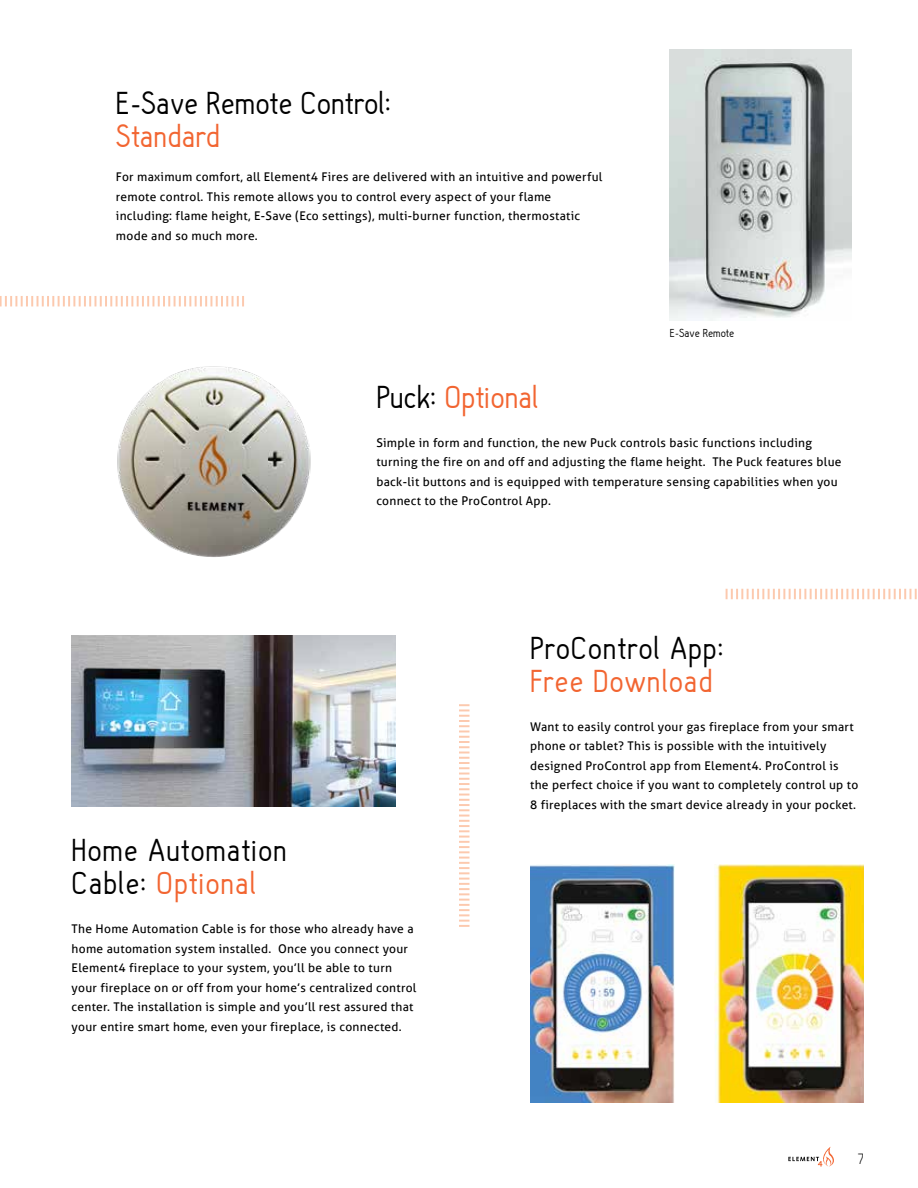
<style>
.page{position:relative;width:918px;height:1188px;background:#fff}
.page>*{position:absolute;margin:0;border:0;box-sizing:border-box;transform-origin:0 0}
.t1{font:33px/33px "Hallo Sans";letter-spacing:.025em;color:#000}
.t2{font:33px "Hallo Sans";color:#f26531}
.t3{font:33px "Hallo Sans";color:#000}
.t4{font:33px "Hallo Sans";letter-spacing:.025em;color:#f26531}
.t5{font:300 16.5px "Hallosans";color:#000}
.t6{font:12px/19.5px "Aller";letter-spacing:.025em;color:#000}
.t7{font:12px "Hallo Sans";color:#000}
.s1{color:#000}
.s2{color:#f26531}
</style>
<div class="page">
<svg style="left:788px;top:1146px;width:46px;height:21px"></svg>
<svg style="left:0;top:296px;width:244px;height:11px"></svg>
<img style="left:670px;top:50px;width:181px;height:270px">
<img style="left:117px;top:366px;width:194px;height:191px">
<img style="left:715px;top:864px;width:149px;height:239px">
<img style="left:530px;top:864px;width:144px;height:239px">
<img style="left:72px;top:636px;width:324px;height:171px">
<svg style="left:726px;top:589px;width:191px;height:10px"></svg>
<svg style="left:459px;top:704px;width:11px;height:223px"></svg>
<h1 class="t3" style="left:116px;top:86px;width:277px">E-Save Remote Control:</h1>
<h1 class="t2" style="left:116px;top:119px;width:106px">Standard</h1>
<p class="t6" style="left:116px;top:167px;width:488px">For maximum comfort, all Element4 Fires are delivered with an intuitive and powerful remote control. This remote allows you to control every aspect of your flame including: flame height, E-Save (Eco settings), multi-burner function, thermostatic mode and so much more.</p>
<p class="t7" style="left:670px;top:327px;width:66px">E-Save Remote</p>
<h1 class="t2" style="left:376px;top:380px;width:164px"><span class="s1">Puck:</span> Optional</h1>
<p class="t6" style="left:376px;top:433px;width:467px">Simple in form and function, the new Puck controls basic functions including turning the fire on and off and adjusting the flame height. The Puck features blue back-lit buttons and is equipped with temperature sensing capabilities when you connect to the ProControl App.</p>
<h1 class="t1" style="left:72px;top:835px;width:217px">Home Automation<br>Cable: <span class="s2">Optional</span></h1>
<p class="t6" style="left:72px;top:919px;width:346px">The Home Automation Cable is for those who already have a home automation system installed. Once you connect your Element4 fireplace to your system, you’ll be able to turn your fireplace on or off from your home’s centralized control center. The installation is simple and you’ll rest assured that your entire smart home, even your fireplace, is connected.</p>
<h1 class="t1" style="left:530px;top:633px;width:195px">ProControl App:</h1>
<h1 class="t4" style="left:530px;top:664px;width:184px">Free Download</h1>
<p class="t6" style="left:530px;top:717px;width:330px">Want to easily control your gas fireplace from your smart phone or tablet? This is possible with the intuitively designed ProControl app from Element4. ProControl is the perfect choice if you want to completely control up to 8 fireplaces with the smart device already in your pocket.</p>
<h2 class="t5" style="left:858px;top:1150px;width:8px">7</h2>
</div>
